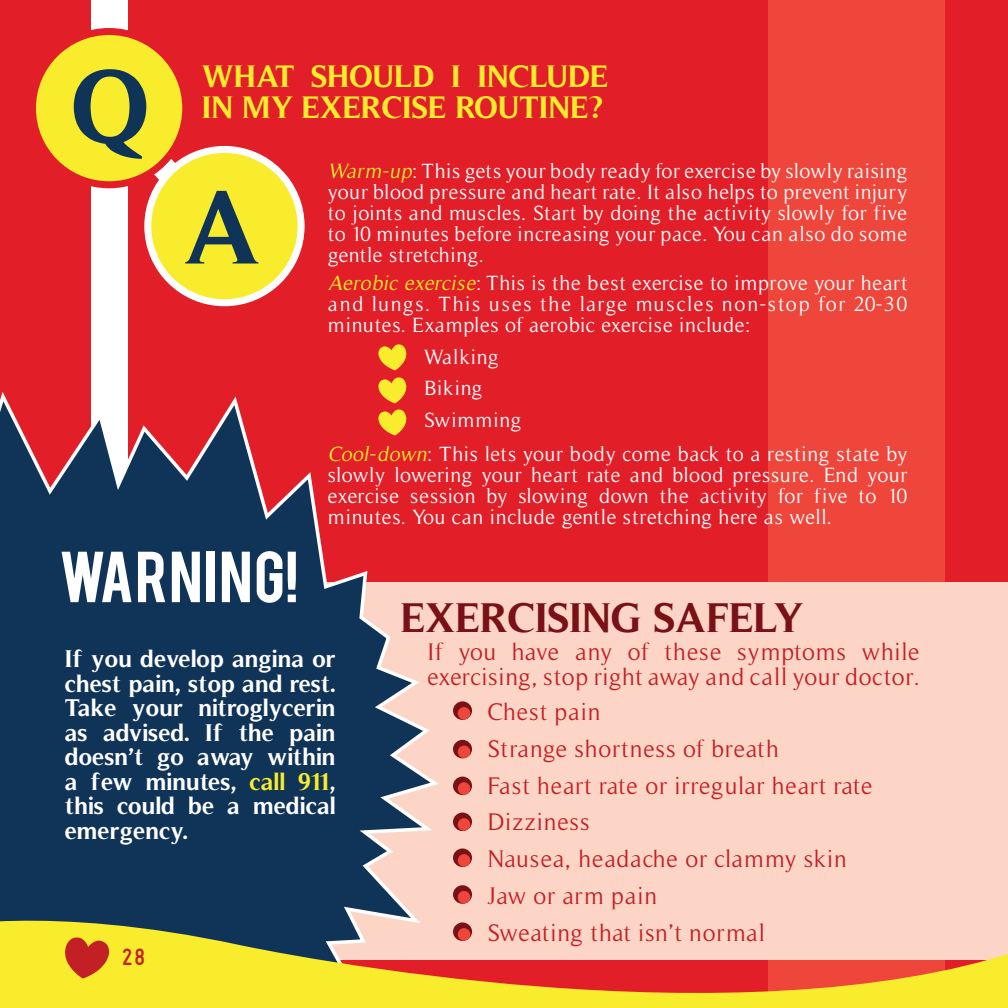
<style>
.page{position:relative;width:1008px;height:1008px;background:#e21e28}
.page>*{position:absolute;margin:0;border:0;box-sizing:border-box;transform-origin:0 0}
.t1{font:700 105px "Timeless";color:#103458}
.t2{font:56.7px "Bebas";letter-spacing:.02em;color:#fff;scale:1.07 1}
.t3{font:700 42px "Timeless";letter-spacing:-.01em;color:#791116}
.t4{font:700 31.5px/31.5px "Timeless";letter-spacing:-.01em;color:#f8ec2d}
.t5{font:24.5px/24.5px "Timeless";letter-spacing:.03em;color:#c32025}
.t6{font:700 24.5px/24.5px "Timeless";color:#fff;text-align:justify}
.t7{font:24.5px "Gliscor Gothic";color:#c32025}
.t8{font:21px/21px "Timeless";letter-spacing:.03em;color:#fff;text-align:justify}
.s1{font-style:italic;color:#f8ec2d}
.s2{color:#f8ec2d}
</style>
<div class="page">
<div style="left:769px;top:0;width:176px;height:1008px;background:#ef463c"></div>
<div style="left:0;top:582px;width:1008px;height:378px;background:#fcd5c7"></div>
<svg style="left:144px;top:146px;width:72px;height:71px"></svg>
<div style="left:148px;top:149px;width:153px;height:154px;background:#f8ec2d;border-radius:50%"></div>
<div style="left:144px;top:146px;width:161px;height:160px;border:7px solid #fff;border-radius:50%"></div>
<div style="left:91px;top:0;width:37px;height:1008px;background:#fff"></div>
<svg style="left:0;top:387px;width:439px;height:516px"></svg>
<svg style="left:0;top:903px;width:1008px;height:105px"></svg>
<svg style="left:65px;top:937px;width:44px;height:42px;background:#d36027"></svg>
<div style="left:32px;top:31px;width:154px;height:154px;background:#f8ec2d;border-radius:50%"></div>
<div style="left:29px;top:28px;width:160px;height:160px;border:7px solid #e21e28;border-radius:50%"></div>
<svg style="left:378px;top:344px;width:28px;height:26px"></svg>
<svg style="left:378px;top:377px;width:28px;height:26px"></svg>
<svg style="left:378px;top:409px;width:28px;height:27px"></svg>
<svg style="left:453px;top:701px;width:19px;height:19px"></svg>
<div style="left:458px;top:707px;width:12px;height:13px;background:#ef463c;border-radius:50%"></div>
<svg style="left:453px;top:740px;width:19px;height:18px"></svg>
<div style="left:458px;top:746px;width:12px;height:12px;background:#ef463c;border-radius:50%"></div>
<div style="left:453px;top:777px;width:19px;height:18px;background:#791116;border-radius:50%"></div>
<div style="left:458px;top:782px;width:12px;height:13px;background:#ef463c;border-radius:50%"></div>
<div style="left:453px;top:813px;width:19px;height:18px;background:#791116;border-radius:50%"></div>
<div style="left:458px;top:818px;width:12px;height:13px;background:#ef463c;border-radius:50%"></div>
<svg style="left:453px;top:848px;width:19px;height:19px"></svg>
<div style="left:458px;top:854px;width:12px;height:13px;background:#ef463c;border-radius:50%"></div>
<svg style="left:453px;top:885px;width:19px;height:19px"></svg>
<div style="left:458px;top:891px;width:12px;height:13px;background:#ef463c;border-radius:50%"></div>
<svg style="left:453px;top:922px;width:19px;height:19px"></svg>
<div style="left:458px;top:928px;width:12px;height:13px;background:#ef463c;border-radius:50%"></div>
<p class="t1" style="left:73px;top:45px;width:80px">Q</p>
<p class="t4" style="left:202px;top:60px;width:408px">WHAT SHOULD I INCLUDE<br>IN MY EXERCISE ROUTINE?</p>
<p class="t1" style="left:184px;top:166px;width:81px">A</p>
<p class="t8" style="left:328px;top:161px;width:581px"><span class="s1">Warm-up</span>: This gets your body ready for exercise by slowly raising your blood pressure and heart rate. It also helps to prevent injury to joints and muscles. Start by doing the activity slowly for five to 10 minutes before increasing your pace. You can also do some gentle stretching.</p>
<p class="t8" style="left:328px;top:272px;width:581px"><span class="s1">Aerobic exercise</span>: This is the best exercise to improve your heart and lungs. This uses the large muscles non-stop for 20-30 minutes. Examples of aerobic exercise include:</p>
<p class="t8" style="left:424px;top:346px;width:76px">Walking</p>
<p class="t8" style="left:424px;top:378px;width:60px">Biking</p>
<p class="t8" style="left:424px;top:409px;width:99px">Swimming</p>
<p class="t8" style="left:328px;top:443px;width:581px"><span class="s1">Cool-down</span>: This lets your body come back to a resting state by slowly lowering your heart rate and blood pressure. End your exercise session by slowing down the activity for five to 10 minutes. You can include gentle stretching here as well.</p>
<h3 class="t2" style="left:59px;top:536px;width:226px">WARNING!</h3>
<p class="t6" style="left:65px;top:647px;width:273px">If you develop angina or chest pain, stop and rest.<br>Take your nitroglycerin as advised. If the pain doesn’t go away within a few minutes, <span class="s2">call 911</span>, this could be a medical emergency.</p>
<p class="t7" style="left:122px;top:942px;width:24px">28</p>
<h3 class="t3" style="left:401px;top:593px;width:405px">EXERCISING SAFELY</h3>
<p class="t5" style="left:427px;top:640px;width:494px">If you have any of these symptoms while exercising, stop right away and call your doctor.</p>
<p class="t5" style="left:488px;top:700px;width:115px">Chest pain</p>
<p class="t5" style="left:488px;top:736px;width:293px">Strange shortness of breath</p>
<p class="t5" style="left:488px;top:773px;width:387px">Fast heart rate or irregular heart rate</p>
<p class="t5" style="left:488px;top:810px;width:104px">Dizziness</p>
<p class="t5" style="left:488px;top:847px;width:361px">Nausea, headache or clammy skin</p>
<p class="t5" style="left:488px;top:883px;width:171px">Jaw or arm pain</p>
<p class="t5" style="left:488px;top:920px;width:279px">Sweating that isn’t normal</p>
</div>
